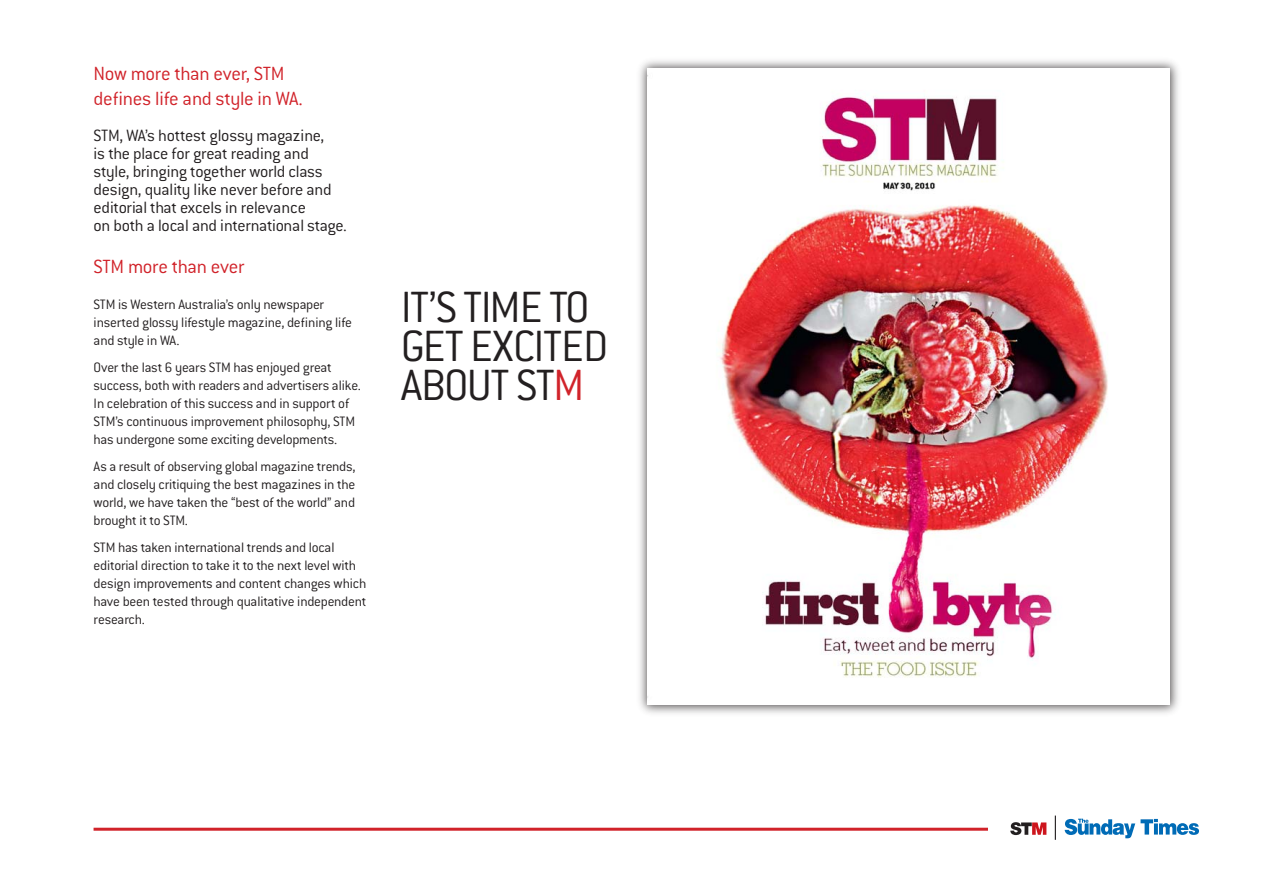
<style>
.page{position:relative;width:1263px;height:893px;background:#fff}
.page>*{position:absolute;margin:0;border:0;box-sizing:border-box;transform-origin:0 0}
.t1{font:300 48px/39.2px "Conduit ITC";letter-spacing:-.03em;color:#231f20}
.t2{font:300 21px/25.2px "Conduit ITC";letter-spacing:-.01em;color:#d1232a}
.t3{font:300 18px/18px "Conduit ITC";letter-spacing:-.015em;color:#231f20}
.t4{font:300 15px/18px "Conduit ITC";letter-spacing:-.015em;color:#231f20}
.s1{color:#d1232a}
</style>
<div class="page">
<hr style="left:94px;top:828px;width:1105px;height:3px;background:#d1232a">
<div style="left:989px;top:807px;width:274px;height:86px;background:#fff"></div>
<svg style="left:1065px;top:819px;width:134px;height:19px"></svg>
<svg style="left:1010px;top:822px;width:36px;height:13px"></svg>
<svg style="left:1055px;top:816px;width:1px;height:24px"></svg>
<div style="left:634px;top:56px;width:549px;height:662px;background:#231f20;opacity:.81"></div>
<img style="left:648px;top:68px;width:522px;height:637px">
<p class="t2" style="left:94px;top:61px;width:211px">Now more than ever, STM defines life and style in WA.</p>
<p class="t3" style="left:94px;top:126px;width:255px">STM, WA’s hottest glossy magazine,<br>is the place for great reading and style, bringing together world class design, quality like never before and editorial that excels in relevance<br>on both a local and international stage.</p>
<p class="t2" style="left:94px;top:254px;width:152px">STM more than ever</p>
<p class="t4" style="left:94px;top:295px;width:260px">STM is Western Australia’s only newspaper inserted glossy lifestyle magazine, defining life and style in WA.</p>
<p class="t4" style="left:94px;top:358px;width:269px">Over the last 6 years STM has enjoyed great success, both with readers and advertisers alike.<br>In celebration of this success and in support of STM’s continuous improvement philosophy, STM has undergone some exciting developments.</p>
<p class="t4" style="left:94px;top:457px;width:264px;text-align:justify">As a result of observing global magazine trends, and closely critiquing the best magazines in the world, we have taken the “best of the world” and brought it to STM.</p>
<p class="t4" style="left:94px;top:538px;width:274px">STM has taken international trends and local editorial direction to take it to the next level with design improvements and content changes which have been tested through qualitative independent research.</p>
<p class="t1" style="left:401px;top:287px;width:209px">It’s tim e to get excited about ST<span class="s1">M</span></p>
</div>
